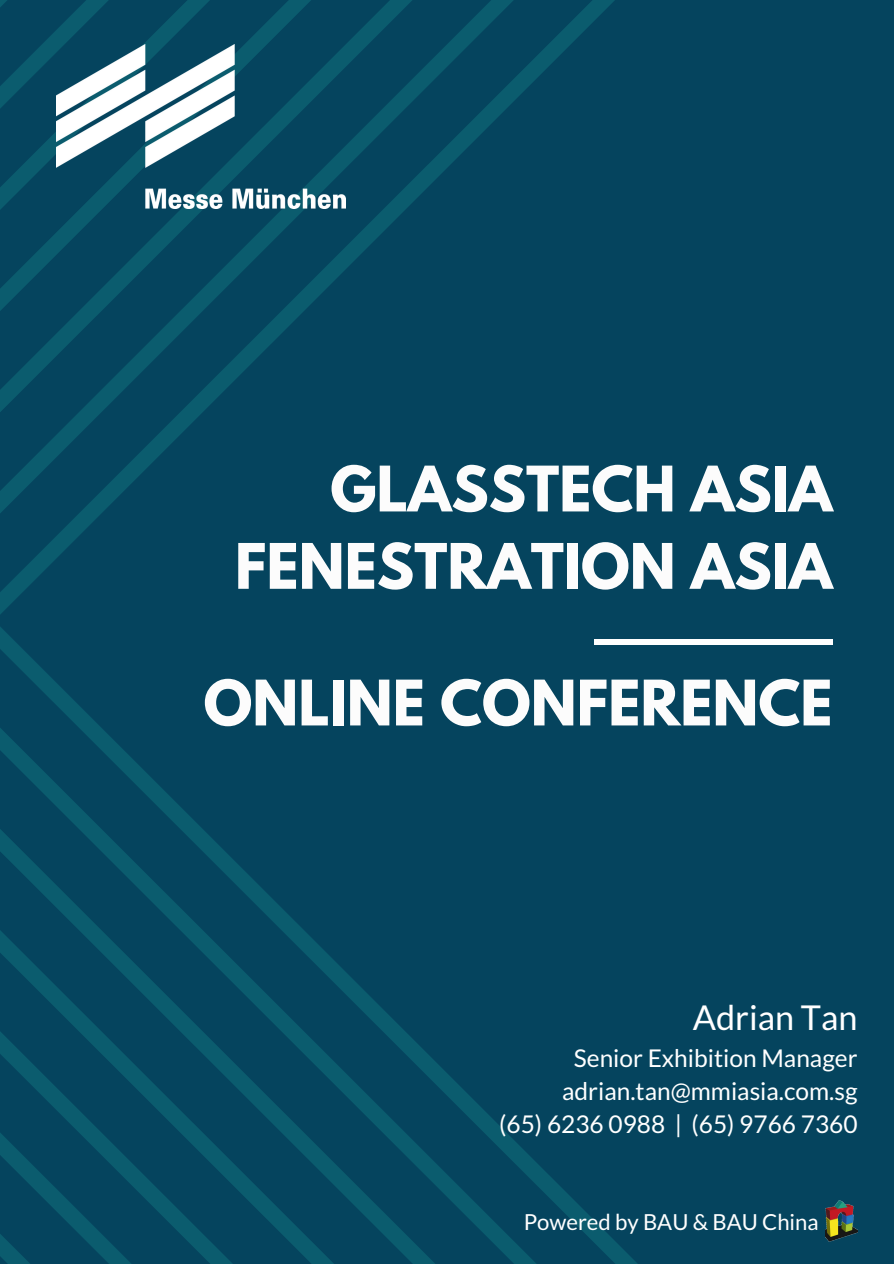
<style>
.page{position:relative;width:894px;height:1264px;background:#fff}
.page>*{position:absolute;margin:0;border:0;box-sizing:border-box;transform-origin:0 0}
.t1{font:700 55.5px "League Spartan";color:#fcfcfc}
.t2{font:34.2px "Lato";color:#fff}
.t3{font:24.45px "Lato";color:#fff}
.t4{font:22.05px "Lato";color:#fff}
</style>
<div class="page">
<div style="left:0;top:0;width:893px;height:1263px;background:#05445e"></div>
<svg style="left:0;top:734px;width:621px;height:529px"></svg>
<svg style="left:0;top:785px;width:570px;height:478px"></svg>
<svg style="left:0;top:835px;width:519px;height:428px"></svg>
<svg style="left:0;top:886px;width:469px;height:377px"></svg>
<svg style="left:0;top:374px;width:241px;height:50px"></svg>
<svg style="left:16px;top:323px;width:276px;height:51px"></svg>
<svg style="left:0;top:0;width:615px;height:323px"></svg>
<svg style="left:0;top:0;width:570px;height:272px"></svg>
<svg style="left:0;top:0;width:520px;height:222px"></svg>
<svg style="left:0;top:0;width:469px;height:171px"></svg>
<img style="left:57px;top:44px;width:288px;height:165px">
<div style="left:593px;top:639px;width:239px;height:5px;background:#fff"></div>
<img style="left:825px;top:1200px;width:32px;height:41px">
<p class="t1" style="left:330px;top:461px;width:503px">GLASSTECH ASIA</p>
<p class="t1" style="left:235px;top:539px;width:599px">FENESTRATION ASIA</p>
<p class="t1" style="left:203px;top:675px;width:630px">ONLINE CONFERENCE</p>
<p class="t2" style="left:692px;top:996px;width:166px">Adrian Tan</p>
<p class="t3" style="left:573px;top:1042px;width:285px">Senior Exhibition Manager</p>
<p class="t3" style="left:562px;top:1075px;width:297px">adrian.tan@mmiasia.com.sg</p>
<p class="t3" style="left:499px;top:1108px;width:360px">(65) 6236 0988 | (65) 9766 7360</p>
<p class="t4" style="left:523px;top:1207px;width:296px">Powered by BAU &amp; BAU China</p>
</div>
